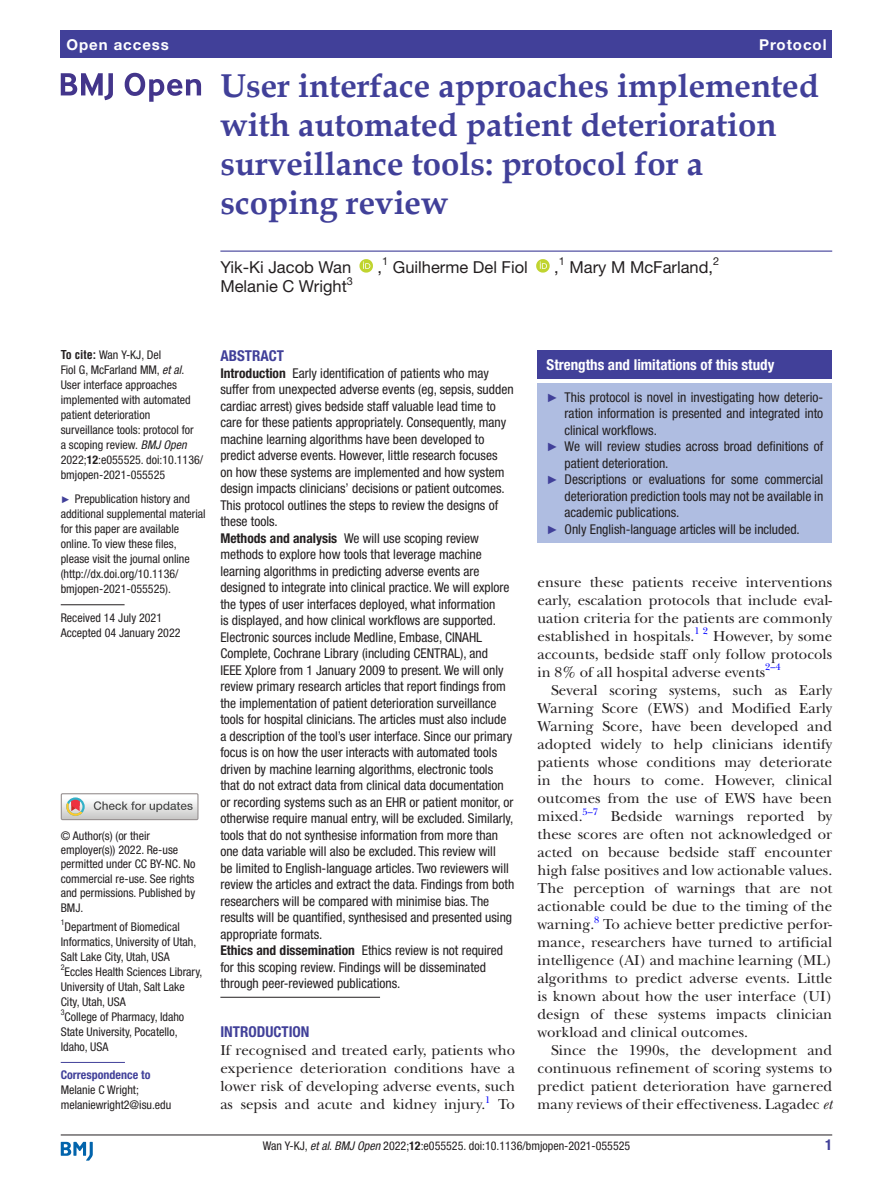
<style>
.page{position:relative;width:893px;height:1191px;background:#fff}
.page>*{position:absolute;margin:0;border:0;box-sizing:border-box;transform-origin:0 0}
.t1{font:700 33px/39px "Book Antiqua";color:#414099}
.t2{font:16.5px "Helvetica Neue LT Std";color:#231f20}
.t3{font:15px/18px "New Baskerville";color:#231f20;text-align:justify}
.t4{font:700 condensed 15px "Helvetica Neue LT Std";color:#fff}
.t5{font:700 condensed 15px "Helvetica Neue LT Std";color:#414099}
.t6{font:700 15px "Helvetica Neue LT Std";letter-spacing:.065em;color:#fff}
.t7{font:condensed 13.5px/16.5px "Helvetica Neue LT Std";color:#231f20}
.t8{font:condensed 12px/15px "Helvetica Neue LT Std";color:#231f20}
.t9{font:700 condensed 12px "Helvetica Neue LT Std";color:#414099}
.t10{font:10.95px "Helvetica Neue LT Std";color:#231f20}
.t11{font:9.9px "New Baskerville";color:#00f}
.t12{font:condensed 7.95px "Helvetica Neue LT Std";color:#231f20}
.s1{font-family:"Helvetica LT Std";font-weight:700}
.s2{font-style:italic}
.s3{font-weight:700}
.s4{font-family:"Arial";font-stretch:normal;font-size:9.75px;color:#414099}
.s5{font-family:"Arial";font-stretch:normal;font-size:12px;color:#414099}
</style>
<div class="page">
<hr style="left:61px;top:1134px;width:771px;height:1px;background:#231f20">
<svg style="left:61px;top:1141px;width:32px;height:19px"></svg>
<div style="left:61px;top:31px;width:771px;height:27px;background:#414099"></div>
<hr style="left:220px;top:250px;width:612px;height:2px;background:#414099">
<svg style="left:359px;top:259px;width:14px;height:14px"></svg>
<svg style="left:536px;top:259px;width:14px;height:14px"></svg>
<hr style="left:61px;top:604px;width:64px;height:1px;background:#231f20">
<hr style="left:61px;top:1062px;width:64px;height:1px;background:#414099">
<svg style="left:61px;top:73px;width:52px;height:27px"></svg>
<svg style="left:125px;top:73px;width:76px;height:29px"></svg>
<div style="left:61px;top:793px;width:138px;height:27px;border:1px solid #969090"></div>
<svg style="left:61px;top:793px;width:137px;height:26px"></svg>
<hr style="left:220px;top:997px;width:160px;height:1px;background:#231f20">
<div style="left:538px;top:350px;width:294px;height:29px;background:#414099"></div>
<div style="left:538px;top:383px;width:294px;height:160px;background:#afbde1"></div>
<p class="t6" style="left:66px;top:35px;width:104px">Open access</p>
<p class="t6" style="left:759px;top:35px;width:69px">Protocol</p>
<h1 class="t1" style="left:220px;top:66px;width:600px">User interface approaches implemented with automated patient deterioration surveillance tools: protocol for a scoping review</h1>
<p class="t2" style="left:220px;top:257px;width:132px">Yik-Ki Jacob Wan</p>
<p class="t2" style="left:378px;top:257px;width:6px">,</p>
<p class="t10" style="left:382px;top:255px;width:8px">1</p>
<p class="t2" style="left:393px;top:257px;width:137px">Guilherme Del Fiol</p>
<p class="t10" style="left:559px;top:255px;width:8px">1</p>
<p class="t2" style="left:569px;top:257px;width:145px">Mary M McFarland,</p>
<p class="t10" style="left:713px;top:255px;width:8px">2</p>
<p class="t2" style="left:554px;top:257px;width:6px">,</p>
<p class="t2" style="left:220px;top:276px;width:128px">Melanie C Wright</p>
<p class="t10" style="left:347px;top:274px;width:8px">3</p>
<p class="t8" style="left:61px;top:347px;width:144px"><span class="s1">To cite:</span> Wan Y-KJ, Del<br>Fiol G, McFarland MM, <span class="s2">et al</span>.<br>User interface approaches implemented with automated patient deterioration surveillance tools: protocol for<br>a scoping review. <span class="s2">BMJ Open<br></span>2022;<span class="s3">12</span>:e055525. doi:10.1136/ bmjopen-2021-055525</p>
<p class="t8" style="left:61px;top:491px;width:146px"><span class="s4">►</span> Prepublication history and additional supplemental material for this paper are available online. To view these files, please visit the journal online (http://dx.doi.org/10.1136/ bmjopen-2021-055525).</p>
<p class="t8" style="left:61px;top:610px;width:121px">Received 14 July 2021<br>Accepted 04 January 2022</p>
<p class="t8" style="left:61px;top:828px;width:136px;line-height:14.4px">© Author(s) (or their employer(s)) 2022. Re-use permitted under CC BY-NC. No commercial re-use. See rights and permissions. Published by<br>BMJ.</p>
<p class="t12" style="left:61px;top:918px;width:5px">1</p>
<p class="t8" style="left:61px;top:919px;width:137px;text-indent:4px">Department of Biomedical<br>Informatics, University of Utah,<br>Salt Lake City, Utah, USA</p>
<p class="t12" style="left:61px;top:963px;width:5px">2</p>
<p class="t8" style="left:61px;top:964px;width:143px;text-indent:4px">Eccles Health Sciences Library,<br>University of Utah, Salt Lake<br>City, Utah, USA<br><sup>3</sup>College of Pharmacy, Idaho<br>State University, Pocatello,<br>Idaho, USA</p>
<p class="t9" style="left:61px;top:1067px;width:91px">Correspondence to</p>
<p class="t8" style="left:61px;top:1082px;width:112px">Melanie C Wright; melaniewright2@isu.edu</p>
<p class="t5" style="left:220px;top:347px;width:65px">ABSTRACT</p>
<p class="t7" style="left:220px;top:364px;width:295px"><span class="s3">Introduction</span> Early identification of patients who may suffer from unexpected adverse events (eg, sepsis, sudden cardiac arrest) gives bedside staff valuable lead time to care for these patients appropriately. Consequently, many machine learning algorithms have been developed to predict adverse events. However, little research focuses<br>on how these systems are implemented and how system design impacts clinicians’ decisions or patient outcomes.<br>This protocol outlines the steps to review the designs of these tools.<br><span class="s3">Methods and analysis</span> We will use scoping review methods to explore how tools that leverage machine learning algorithms in predicting adverse events are designed to integrate into clinical practice. We will explore the types of user interfaces deployed, what information<br>is displayed, and how clinical workflows are supported.<br>Electronic sources include Medline, Embase, CINAHL Complete, Cochrane Library (including CENTRAL), and<br>IEEE Xplore from 1 January 2009 to present. We will only review primary research articles that report findings from the implementation of patient deterioration surveillance tools for hospital clinicians. The articles must also include a description of the tool’s user interface. Since our primary focus is on how the user interacts with automated tools driven by machine learning algorithms, electronic tools that do not extract data from clinical data documentation or recording systems such as an EHR or patient monitor, or otherwise require manual entry, will be excluded. Similarly, tools that do not synthesise information from more than one data variable will also be excluded. This review will<br>be limited to English-language articles. Two reviewers will review the articles and extract the data. Findings from both researchers will be compared with minimise bias. The results will be quantified, synthesised and presented using appropriate formats.<br><span class="s3">Ethics and dissemination</span> Ethics review is not required for this scoping review. Findings will be disseminated through peer-reviewed publications.</p>
<p class="t5" style="left:220px;top:1023px;width:91px">INTRODUCTION</p>
<p class="t3" style="left:220px;top:1041px;width:296px">If recognised and treated early, patients who experience deterioration conditions have a lower risk of developing adverse events, such as sepsis and acute and kidney injury.<sup>1</sup></p>
<p class="t3" style="left:498px;top:1095px;width:18px">To</p>
<p class="t4" style="left:547px;top:356px;width:229px">Strengths and limitations of this study</p>
<p class="t7" style="left:547px;top:389px;width:278px"><span class="s5">►</span> This protocol is novel in investigating how deterio-</p>
<p class="t7" style="left:565px;top:405px;width:260px">ration information is presented and integrated into</p>
<p class="t7" style="left:565px;top:422px;width:94px">clinical workflows.</p>
<p class="t7" style="left:547px;top:438px;width:278px"><span class="s5">►</span> We will review studies across broad definitions of</p>
<p class="t7" style="left:565px;top:455px;width:105px">patient deterioration.</p>
<p class="t7" style="left:547px;top:471px;width:278px"><span class="s5">►</span> Descriptions or evaluations for some commercial</p>
<p class="t7" style="left:565px;top:488px;width:260px">deterioration prediction tools may not be available in</p>
<p class="t7" style="left:565px;top:504px;width:116px">academic publications.</p>
<p class="t7" style="left:547px;top:521px;width:255px"><span class="s5">►</span> Only English-language articles will be included.</p>
<p class="t3" style="left:538px;top:573px;width:296px">ensure these patients receive interventions early, escalation protocols that include eval&shy;uation criteria for the patients are commonly established in hospitals.<sup>1</sup> <sup>2</sup> However, by some accounts, bedside staff only follow protocols in 8% of all hospital adverse events</p>
<p class="t11" style="left:765px;top:661px;width:17px">2–4</p>
<p class="t3" style="left:538px;top:681px;width:296px;text-indent:14px">Several scoring systems, such as Early Warning Score (EWS) and Modified Early Warning Score, have been developed and adopted widely to help clinicians identify patients whose conditions may deteriorate in the hours to come. However, clinical outcomes from the use of EWS have been mixed.</p>
<p class="t11" style="left:583px;top:805px;width:17px">5–7</p>
<p class="t3" style="left:538px;top:807px;width:296px;text-indent:73px">Bedside warnings reported by these scores are often not acknowledged or acted on because bedside staff encounter high false positives and low actionable values.<br>The perception of warnings that are not actionable could be due to the timing of the warning.</p>
<p class="t11" style="left:594px;top:913px;width:7px">8</p>
<p class="t3" style="left:538px;top:915px;width:296px;text-indent:66px">To achieve better predictive perfor&shy;mance, researchers have turned to artificial intelligence (AI) and machine learning (ML) algorithms to predict adverse events. Little is known about how the user interface (UI) design of these systems impacts clinician workload and clinical outcomes.</p>
<p class="t3" style="left:538px;top:1041px;width:296px;text-indent:14px">Since the 1990s, the development and continuous refinement of scoring systems to predict patient deterioration have garnered many reviews of their effectiveness. Lagadec <span class="s2">et</span></p>
<p class="t8" style="left:263px;top:1137px;width:369px">Wan Y-KJ, <span class="s2">et al</span>. <span class="s2">BMJ Open</span> 2022;<span class="s3">12</span>:e055525. doi:10.1136/bmjopen-2021-055525</p>
<p class="t5" style="left:825px;top:1135px;width:9px">1</p>
</div>
